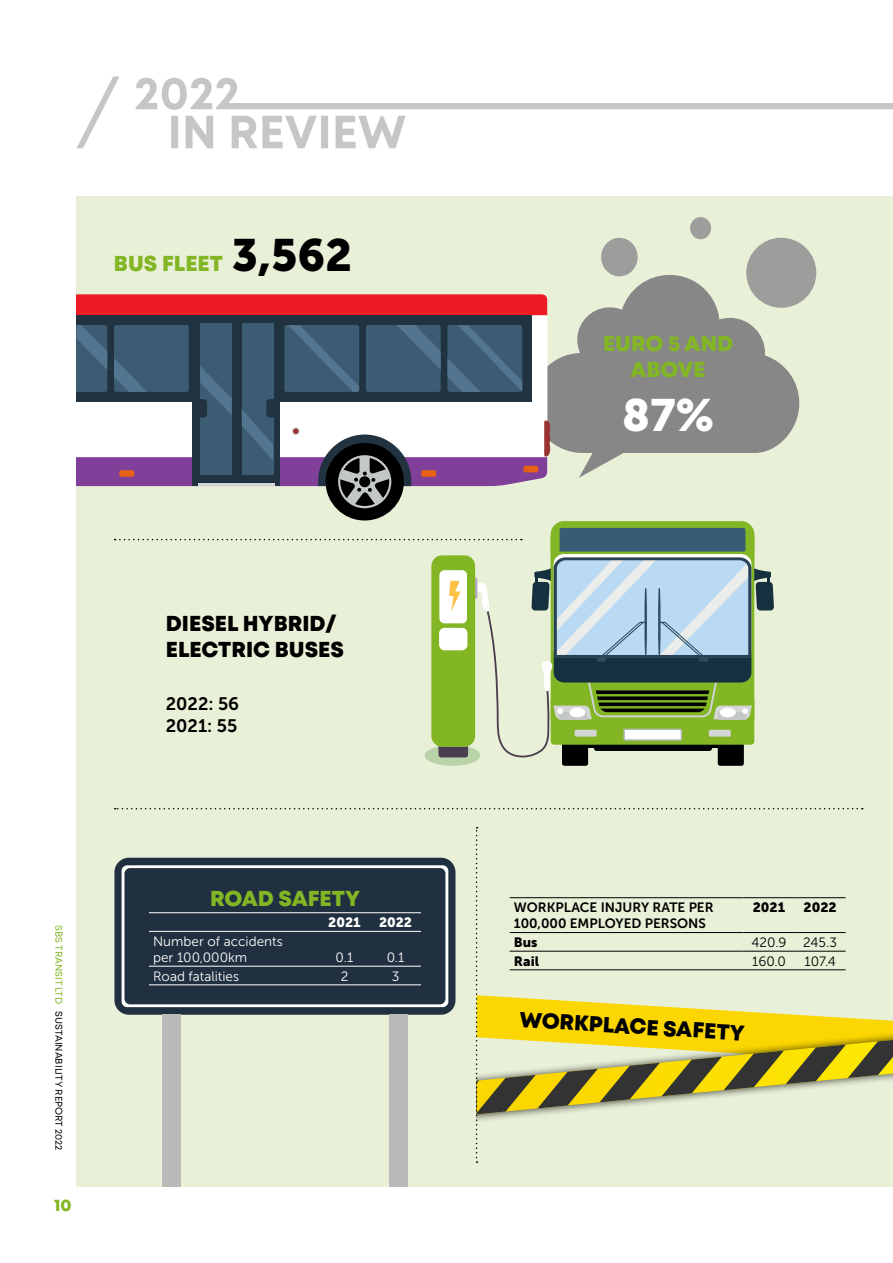
<style>
.page{position:relative;width:893px;height:1263px;background:#fff}
.page>*{position:absolute;margin:0;border:0;box-sizing:border-box;transform-origin:0 0}
.t1{font:45px "Museo Sans 900";color:#fff}
.t2{font:800 21.6px/25.5px "Mont";color:#000}
.t3{font:800 21.6px/25.5px "Mont";color:#82b624;text-align:center}
.t4{font:18px/21.6px "Museo Sans 700";color:#000}
.t5{font:800 16.95px "Mont";color:#82b624}
.t6{font:13.5px/16.2px "Museo Sans 300";color:#fff}
.t7{font:13.5px/16.2px "Museo Sans 700";color:#000}
.t8{font:13.5px "Museo Sans 300";color:#000}
.t9{font:13.5px "Museo Sans 900";color:#000}
.t10{font:13.5px "Museo Sans 900";color:#fff}
.t11{font:9.75px "Mont";color:#000}
.s1{font-family:"Museo Sans 900";font-weight:400;font-size:45px;color:#000}
.s2{color:#82b624}
</style>
<div class="page">
<div style="left:77px;top:196px;width:816px;height:990px;background:#e9f0d8"></div>
<svg style="left:77px;top:77px;width:42px;height:71px"></svg>
<svg style="left:171px;top:116px;width:235px;height:32px"></svg>
<svg style="left:136px;top:78px;width:757px;height:32px"></svg>
<svg style="left:115px;top:808px;width:748px;height:1px"></svg>
<svg style="left:547px;top:275px;width:252px;height:203px;fill:#878787"></svg>
<div style="left:746px;top:238px;width:70px;height:70px;background:#9d9d9c;border-radius:50%"></div>
<div style="left:601px;top:238px;width:37px;height:38px;background:#9d9d9c;border-radius:50%"></div>
<div style="left:690px;top:217px;width:21px;height:22px;background:#9d9d9c;border-radius:50%"></div>
<div style="left:77px;top:294px;width:470px;height:21px;background:#ed1c24"></div>
<div style="left:77px;top:315px;width:455px;height:87px;background:#213340"></div>
<div style="left:326px;top:443px;width:78px;height:77px;background:#000;border-radius:50%"></div>
<svg style="left:77px;top:325px;width:473px;height:180px"></svg>
<div style="left:523px;top:466px;width:15px;height:6px;background:#e66114;border-radius:2px"></div>
<div style="left:421px;top:470px;width:15px;height:7px;background:#e66114;border-radius:2px"></div>
<div style="left:119px;top:470px;width:15px;height:7px;background:#e66114;border-radius:2px"></div>
<svg style="left:115px;top:521px;width:659px;height:245px"></svg>
<div style="left:114px;top:858px;width:341px;height:157px;background:#213040;border-radius:14px"></div>
<svg style="left:122px;top:865px;width:326px;height:142px"></svg>
<div style="left:162px;top:1015px;width:19px;height:171px;background:#bbbab9"></div>
<div style="left:389px;top:1015px;width:19px;height:171px;background:#bbbab9"></div>
<hr style="left:149px;top:912px;width:170px;height:1px;background:#fff">
<hr style="left:319px;top:912px;width:51px;height:1px;background:#fff">
<hr style="left:370px;top:912px;width:51px;height:1px;background:#fff">
<hr style="left:149px;top:931px;width:170px;height:1px;background:#fff">
<hr style="left:319px;top:931px;width:51px;height:1px;background:#fff">
<hr style="left:370px;top:931px;width:51px;height:1px;background:#fff">
<hr style="left:149px;top:966px;width:170px;height:1px;background:#fff">
<hr style="left:319px;top:966px;width:51px;height:1px;background:#fff">
<hr style="left:370px;top:966px;width:51px;height:1px;background:#fff">
<hr style="left:149px;top:984px;width:170px;height:1px;background:#fff">
<hr style="left:319px;top:984px;width:51px;height:1px;background:#fff">
<hr style="left:370px;top:984px;width:51px;height:1px;background:#fff">
<svg style="left:476px;top:827px;width:417px;height:336px"></svg>
<h2 class="t3" style="left:114px;top:251px;width:240px">BUS FLEET <span class="s1">3,562</span></h2>
<p class="t11" style="left:65px;top:925px;width:227px;rotate:90deg"><span class="s2">SBS TRANSIT LTD</span> SUSTAINABILITY REPORT 2022</p>
<p class="t5" style="left:54px;top:1194px;width:19px">10</p>
<h2 class="t2" style="left:166px;top:611px;width:180px">DIESEL HYBRID/<br>ELECTRIC BUSES</h2>
<h3 class="t4" style="left:166px;top:693px;width:75px">2022: 56<br>2021: 55</h3>
<h2 class="t3" style="left:210px;top:886px;width:152px">ROAD SAFETY</h2>
<p class="t10" style="left:328px;top:915px;width:34px">2021</p>
<p class="t10" style="left:379px;top:915px;width:34px">2022</p>
<p class="t6" style="left:153px;top:933px;width:131px">Number of accidents per 100,000km</p>
<p class="t6" style="left:336px;top:949px;width:19px">0.1</p>
<p class="t6" style="left:387px;top:949px;width:19px">0.1</p>
<p class="t6" style="left:153px;top:968px;width:87px">Road fatalities</p>
<p class="t6" style="left:341px;top:968px;width:9px">2</p>
<p class="t6" style="left:392px;top:968px;width:9px">3</p>
<h2 class="t3" style="left:603px;top:331px;width:132px">EURO 5 AND<br>ABOVE</h2>
<h1 class="t1" style="left:622px;top:389px;width:93px">87%</h1>
<p class="t7" style="left:514px;top:899px;width:201px">WORKPLACE INJURY RATE PER<br>100,000 EMPLOYED PERSONS</p>
<p class="t9" style="left:753px;top:900px;width:34px">2021</p>
<p class="t9" style="left:804px;top:900px;width:34px">2022</p>
<p class="t9" style="left:514px;top:934px;width:25px">Bus</p>
<p class="t8" style="left:751px;top:935px;width:87px">420.9 245.3</p>
<p class="t9" style="left:514px;top:953px;width:27px">Rail</p>
<p class="t8" style="left:752px;top:954px;width:35px">160.0</p>
<p class="t8" style="left:804px;top:954px;width:33px">107.4</p>
<h2 class="t2" style="left:521px;top:1006px;width:227px;rotate:4deg">WORKPLACE SAFETY</h2>
</div>
